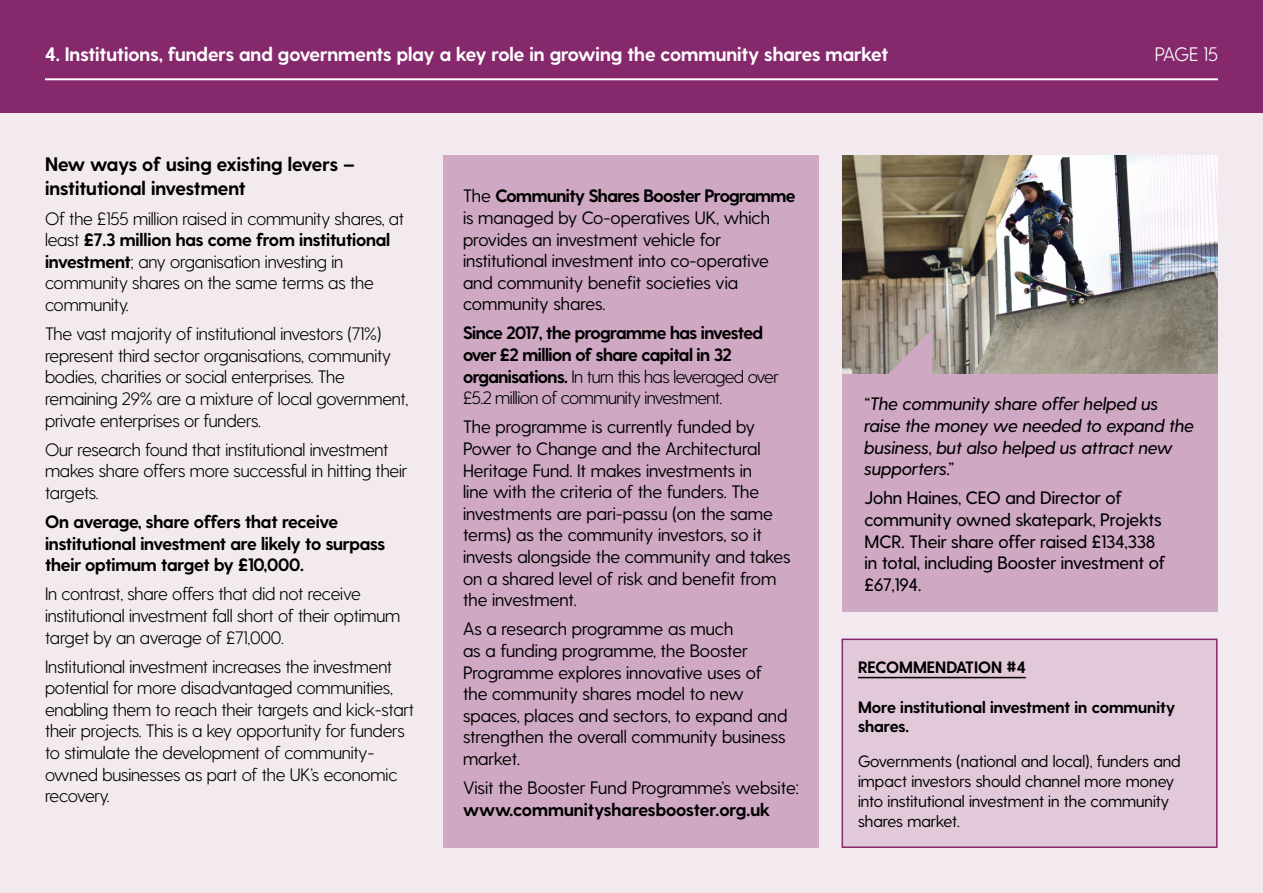
<style>
.page{position:relative;width:1263px;height:893px;background:#f3eaf0}
.page>*{position:absolute;margin:0;border:0;box-sizing:border-box;transform-origin:0 0}
.t1{font:700 19.5px "Greycliff CF";color:#fff}
.t2{font:700 19.5px/23.4px "Greycliff CF";color:#000}
.t3{font:300 19.5px "Greycliff CF";letter-spacing:-.025em;color:#fff}
.t4{font:300 18px/21.6px "Greycliff CF";letter-spacing:-.01em;color:#000}
.t5{font:18px/21.6px "Greycliff CF";color:#000}
.t6{font:700 18px/21.6px "Greycliff CF";letter-spacing:-.015em;color:#000}
.t7{font:500 18px/21.6px "Greycliff CF";color:#000}
.t8{font:italic 500 18px/21.6px "Greycliff CF";color:#000}
.t9{font:16.5px/19.8px "Greycliff CF";color:#000}
.t10{font:700 16.5px/19.8px "Greycliff CF";color:#000}
.s1{font-weight:700}
.s2{font-weight:300}
</style>
<div class="page">
<div style="left:0;top:0;width:1263px;height:112px;background:#86286c"></div>
<hr style="left:45px;top:78px;width:1173px;height:2px;background:#fff">
<div style="left:443px;top:156px;width:376px;height:692px;background:#cfa9c4"></div>
<img style="left:842px;top:156px;width:375px;height:218px">
<div style="left:842px;top:374px;width:376px;height:238px;background:#cfa9c4"></div>
<svg style="left:887px;top:330px;width:45px;height:44px;background:#b9a2aa"></svg>
<div style="left:842px;top:639px;width:375px;height:208px;background:#e1c9da"></div>
<hr style="left:858px;top:677px;width:168px;height:1px;background:#000">
<div style="left:841px;top:639px;width:376px;height:209px;border:2px solid #86286c"></div>
<p class="t1" style="left:45px;top:42px;width:845px">4. Institutions, funders and governments play a key role in growing the community shares market</p>
<p class="t3" style="left:1155px;top:42px;width:65px">PAGE 15</p>
<p class="t2" style="left:45px;top:153px;width:311px">New ways of using existing levers – institutional investment</p>
<p class="t4" style="left:45px;top:207px;width:361px">Of the £155 million raised in community shares, at least <span class="s1">£7.3 million has come from institutional investment</span>; any organisation investing in community shares on the same terms as the community.</p>
<p class="t4" style="left:45px;top:323px;width:365px">The vast majority of institutional investors (71%) represent third sector organisations, community bodies, charities or social enterprises. The remaining 29% are a mixture of local government, private enterprises or funders.</p>
<p class="t4" style="left:45px;top:438px;width:364px">Our research found that institutional investment makes share offers more successful in hitting their targets.</p>
<p class="t6" style="left:45px;top:511px;width:342px">On average, share offers that receive institutional investment are likely to surpass their optimum target by £10,000.</p>
<p class="t4" style="left:45px;top:583px;width:357px">In contrast, share offers that did not receive institutional investment fall short of their optimum target by an average of £71,000.</p>
<p class="t4" style="left:45px;top:655px;width:371px">Institutional investment increases the investment potential for more disadvantaged communities, enabling them to reach their targets and kick-start their projects. This is a key opportunity for funders to stimulate the development of community&shy;owned businesses as part of the UK’s economic recovery.</p>
<p class="t5" style="left:463px;top:185px;width:334px">The <span class="s1">Community Shares Booster Programme </span>is managed by Co-operatives UK, which provides an investment vehicle for institutional investment into co-operative and community benefit societies via community shares.</p>
<p class="t6" style="left:463px;top:323px;width:317px">Since 2017, the programme has invested over £2 million of share capital in 32 organisations. <span class="s2">In turn this has leveraged over £5.2 million of community investment.</span></p>
<p class="t5" style="left:463px;top:416px;width:329px">The programme is currently funded by Power to Change and the Architectural Heritage Fund. It makes investments in<br>line with the criteria of the funders. The investments are pari-passu (on the same terms) as the community investors, so it invests alongside the community and takes on a shared level of risk and benefit from the investment.</p>
<p class="t5" style="left:463px;top:618px;width:326px">As a research programme as much<br>as a funding programme, the Booster Programme explores innovative uses of the community shares model to new spaces, places and sectors, to expand and strengthen the overall community business market.</p>
<p class="t5" style="left:463px;top:777px;width:337px">Visit the Booster Fund Programme’s website:</p>
<p class="t6" style="left:463px;top:799px;width:309px">www.communitysharesbooster.org.uk</p>
<p class="t8" style="left:864px;top:393px;width:331px">“The community share offer helped us raise the money we needed to expand the business, but also helped us attract new supporters.”</p>
<p class="t7" style="left:864px;top:487px;width:302px">John Haines, CEO and Director of community owned skatepark, Projekts<br>MCR. Their share offer raised £134,338 in total, including Booster investment of £67,194.</p>
<p class="t10" style="left:858px;top:658px;width:169px">RECOMMENDATION #4</p>
<p class="t10" style="left:858px;top:697px;width:319px">More institutional investment in community shares.</p>
<p class="t9" style="left:858px;top:751px;width:324px">Governments (national and local), funders and impact investors should channel more money into institutional investment in the community shares market.</p>
</div>
